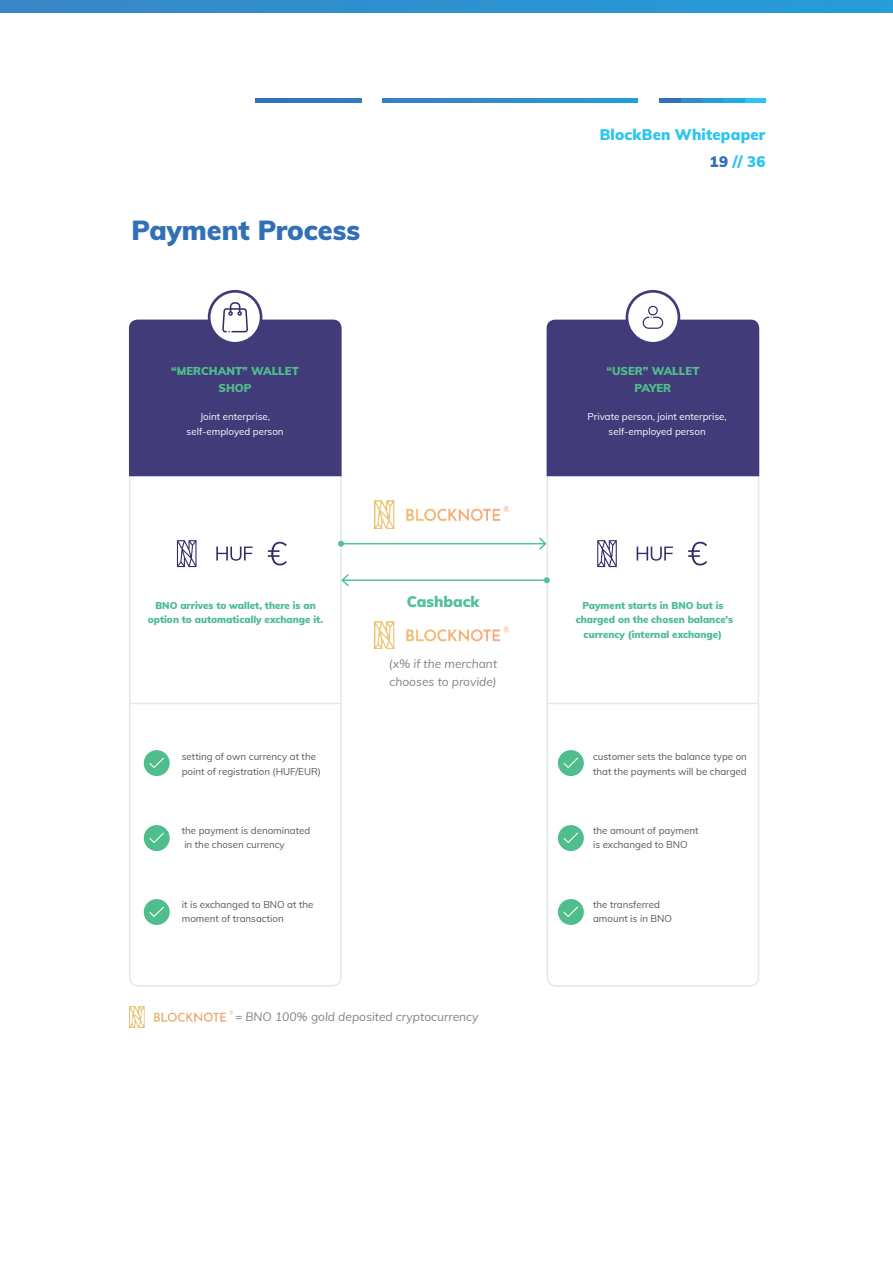
<style>
.page{position:relative;width:893px;height:1263px;background:#fff}
.page>*{position:absolute;margin:0;border:0;box-sizing:border-box;transform-origin:0 0}
.t1{font:900 27px "Muli";color:#3170b8}
.t2{font:900 15px/27px "Muli";letter-spacing:.01em;color:#2bc4f3;text-align:right}
.t3{font:900 15px "Muli";color:#50c09e}
.t4{font:italic 12px/18px "Muli";color:#808285}
.t5{font:900 11.25px/16.8px "Muli";color:#4fbd8c;text-align:center}
.t6{font:9.75px/14.7px "Muli";color:#57585a}
.t7{font:900 9.75px/14.7px "Muli";color:#4cbd91;text-align:center}
.t8{font:9.75px/14.7px "Muli";color:#fff;text-align:center}
.s1{color:#3170b8}
</style>
<div class="page">
<div style="left:0;top:0;width:893px;height:13px;background:#2e92cf"></div>
<div style="left:744px;top:98px;width:21px;height:5px;background:#2bc4f3"></div>
<div style="left:723px;top:98px;width:21px;height:5px;background:#1fade4"></div>
<div style="left:702px;top:98px;width:21px;height:5px;background:#249fd9"></div>
<div style="left:680px;top:98px;width:22px;height:5px;background:#348bcb"></div>
<div style="left:659px;top:98px;width:21px;height:5px;background:#3170b8"></div>
<svg style="left:383px;top:98px;width:255px;height:5px"></svg>
<div style="left:255px;top:98px;width:106px;height:5px;background:#3476bc"></div>
<div style="left:547px;top:324px;width:212px;height:662px;border:2px solid #e6e7e9;border-radius:9px"></div>
<div style="left:129px;top:320px;width:213px;height:666px;border:2px solid #e6e7e9;border-radius:9px"></div>
<img style="left:129px;top:1006px;width:104px;height:21px">
<div style="left:144px;top:750px;width:26px;height:26px;background:#4fbd8c;border-radius:50%"></div>
<svg style="left:149px;top:757px;width:15px;height:11px"></svg>
<div style="left:144px;top:825px;width:26px;height:26px;background:#4fbd8c;border-radius:50%"></div>
<svg style="left:149px;top:832px;width:15px;height:11px"></svg>
<div style="left:144px;top:899px;width:26px;height:26px;background:#4fbd8c;border-radius:50%"></div>
<svg style="left:149px;top:906px;width:15px;height:11px"></svg>
<div style="left:558px;top:750px;width:26px;height:26px;background:#4fbd8c;border-radius:50%"></div>
<svg style="left:564px;top:757px;width:14px;height:11px"></svg>
<div style="left:558px;top:825px;width:26px;height:26px;background:#4fbd8c;border-radius:50%"></div>
<svg style="left:564px;top:832px;width:14px;height:11px"></svg>
<div style="left:558px;top:899px;width:26px;height:26px;background:#4fbd8c;border-radius:50%"></div>
<svg style="left:564px;top:906px;width:14px;height:11px"></svg>
<svg style="left:268px;top:542px;width:19px;height:23px"></svg>
<svg style="left:216px;top:546px;width:37px;height:15px"></svg>
<svg style="left:177px;top:540px;width:19px;height:27px"></svg>
<svg style="left:688px;top:542px;width:19px;height:23px"></svg>
<svg style="left:637px;top:546px;width:36px;height:15px"></svg>
<svg style="left:597px;top:540px;width:20px;height:27px"></svg>
<svg style="left:627px;top:291px;width:52px;height:52px"></svg>
<div style="left:626px;top:290px;width:54px;height:55px;border:3px solid #423b79;border-radius:50%"></div>
<svg style="left:547px;top:306px;width:212px;height:170px;background:#544e86"></svg>
<img style="left:375px;top:501px;width:133px;height:27px">
<img style="left:375px;top:621px;width:133px;height:27px">
<hr style="left:341px;top:543px;width:204px;height:1px;background:#50c09e">
<svg style="left:338px;top:541px;width:6px;height:6px"></svg>
<svg style="left:537px;top:536px;width:11px;height:15px"></svg>
<hr style="left:342px;top:579px;width:205px;height:2px;background:#50c09e">
<svg style="left:544px;top:577px;width:6px;height:6px"></svg>
<svg style="left:340px;top:572px;width:10px;height:16px"></svg>
<hr style="left:130px;top:703px;width:211px;height:1px;background:#e6e7e9">
<hr style="left:547px;top:703px;width:211px;height:1px;background:#e6e7e9">
<svg style="left:209px;top:291px;width:52px;height:52px"></svg>
<div style="left:208px;top:290px;width:54px;height:55px;border:3px solid #423b79;border-radius:50%"></div>
<svg style="left:129px;top:302px;width:213px;height:174px;background:#575188"></svg>
<h1 class="t1" style="left:131px;top:210px;width:230px">Payment Process</h1>
<p class="t5" style="left:171px;top:362px;width:129px">“MERCHANT” WALLET<br>SHOP</p>
<p class="t8" style="left:187px;top:409px;width:99px">Joint enterprise, self-employed person</p>
<h2 class="t2" style="left:600px;top:121px;width:167px">BlockBen Whitepaper<br><span class="s1">19</span> // 36</h2>
<p class="t5" style="left:606px;top:362px;width:95px">“USER” WALLET<br>PAYER</p>
<p class="t8" style="left:588px;top:409px;width:141px">Private person, joint enterprise, self-employed person</p>
<h2 class="t3" style="left:407px;top:591px;width:74px">Cashback</h2>
<p class="t7" style="left:148px;top:597px;width:177px">BNO arrives to wallet, there is an option to automatically exchange it.</p>
<p class="t7" style="left:576px;top:597px;width:159px">Payment starts in BNO but is charged on the chosen balance’s currency (internal exchange)</p>
<p class="t4" style="left:389px;top:654px;width:110px">(x% if the merchant chooses to provide)</p>
<p class="t6" style="left:182px;top:748px;width:141px">setting of own currency at the point of registration (HUF/EUR)</p>
<p class="t6" style="left:593px;top:748px;width:155px">customer sets the balance type on that the payments will be charged</p>
<p class="t6" style="left:182px;top:822px;width:130px">the payment is denominated in the chosen currency</p>
<p class="t6" style="left:593px;top:822px;width:107px">the amount of payment is exchanged to BNO</p>
<p class="t6" style="left:182px;top:896px;width:133px">it is exchanged to BNO at the moment of transaction</p>
<p class="t6" style="left:593px;top:896px;width:80px">the transferred amount is in BNO</p>
<p class="t4" style="left:235px;top:1007px;width:245px">= BNO 100% gold deposited cryptocurrency</p>
</div>
